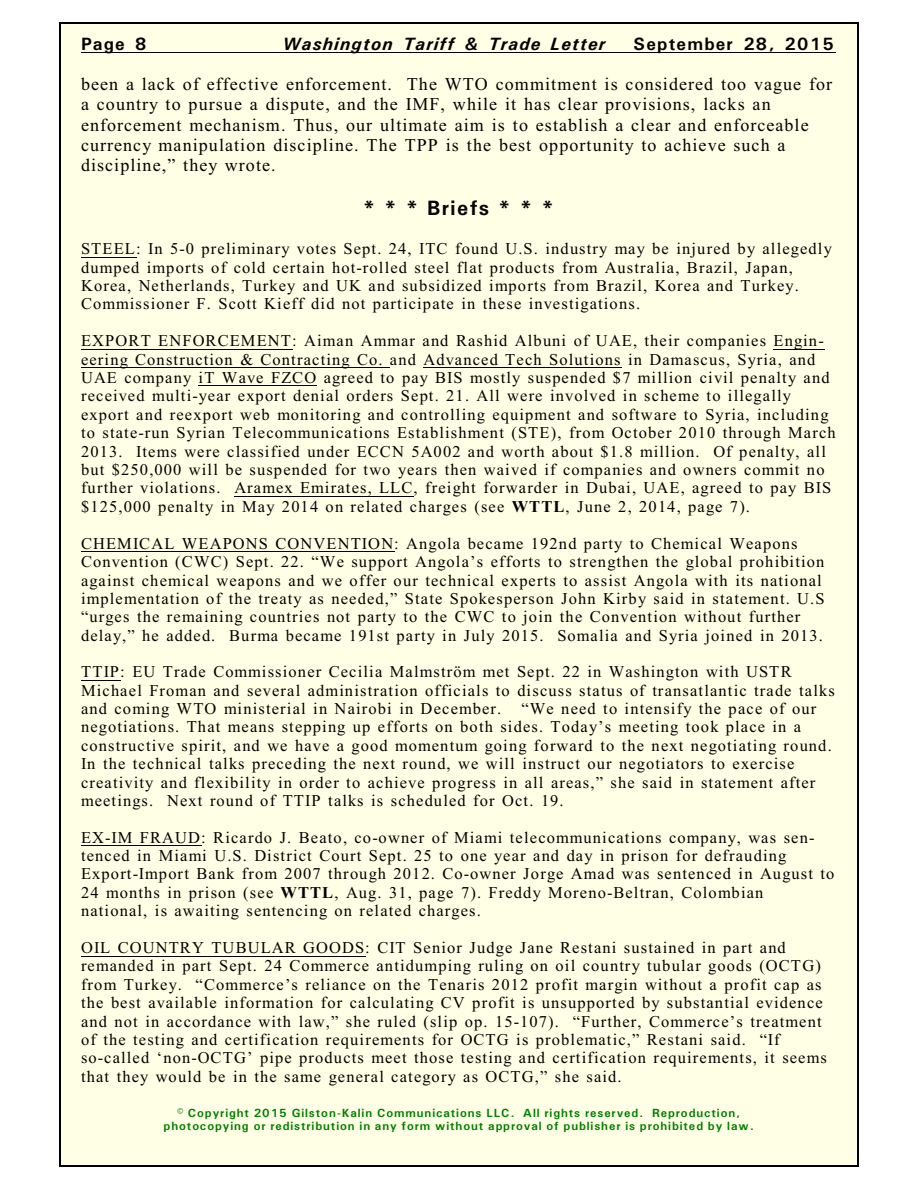
<style>
.page{position:relative;width:918px;height:1188px;background:#fff}
.page>*{position:absolute;margin:0;border:0;box-sizing:border-box;transform-origin:0 0}
.t1{font:700 21px "Univers";letter-spacing:.07em;color:#000}
.t2{font:18px/20.1px "Times New Roman";letter-spacing:.06em;color:#000}
.t3{font:italic 700 18px "Univers";letter-spacing:.07em;color:#000}
.t4{font:700 18px "Univers";letter-spacing:.075em;color:#000}
.t5{font:16.5px/18.3px "Times New Roman";letter-spacing:.07em;color:#000}
.t6{font:700 12px/13.6px "Univers";letter-spacing:.075em;color:#008000;text-align:center}
.s1{font-weight:700}
</style>
<div class="page">
<div style="left:59px;top:23px;width:800px;height:1143px;background:#ffffe6"></div>
<hr style="left:59px;top:23px;width:1px;height:1143px;background:#000">
<hr style="left:857px;top:23px;width:2px;height:1143px;background:#000">
<hr style="left:59px;top:23px;width:799px;height:1px;background:#000">
<hr style="left:59px;top:1165px;width:799px;height:1px;background:#000">
<hr style="left:81px;top:52px;width:754px;height:1px;background:#000">
<hr style="left:81px;top:257px;width:55px;height:1px;background:#000">
<hr style="left:81px;top:349px;width:211px;height:1px;background:#000">
<hr style="left:774px;top:349px;width:51px;height:1px;background:#000">
<hr style="left:81px;top:367px;width:309px;height:1px;background:#000">
<hr style="left:423px;top:367px;width:199px;height:1px;background:#000">
<hr style="left:199px;top:385px;width:118px;height:1px;background:#000">
<hr style="left:234px;top:496px;width:180px;height:1px;background:#000">
<hr style="left:81px;top:551px;width:313px;height:1px;background:#000">
<hr style="left:81px;top:680px;width:39px;height:1px;background:#000">
<hr style="left:81px;top:845px;width:120px;height:1px;background:#000">
<hr style="left:81px;top:956px;width:284px;height:1px;background:#000">
<p class="t4" style="left:81px;top:38px;width:67px">Page 8</p>
<p class="t3" style="left:283px;top:38px;width:324px">Washington Tariff &amp; Trade Letter</p>
<p class="t4" style="left:633px;top:38px;width:202px">September 28, 2015</p>
<p class="t2" style="left:81px;top:76px;width:753px">been a lack of effective enforcement. The WTO commitment is considered too vague for a country to pursue a dispute, and the IMF, while it has clear provisions, lacks an enforcement mechanism. Thus, our ultimate aim is to establish a clear and enforceable currency manipulation discipline. The TPP is the best opportunity to achieve such a discipline,” they wrote.</p>
<p class="t1" style="left:362px;top:200px;width:193px">* * * Briefs * * *</p>
<p class="t5" style="left:81px;top:241px;width:752px">STEEL: In 5-0 preliminary votes Sept. 24, ITC found U.S. industry may be injured by allegedly dumped imports of cold certain hot-rolled steel flat products from Australia, Brazil, Japan, Korea, Netherlands, Turkey and UK and subsidized imports from Brazil, Korea and Turkey.<br>Commissioner F. Scott Kieff did not participate in these investigations.</p>
<p class="t5" style="left:81px;top:333px;width:756px">EXPORT ENFORCEMENT: Aiman Ammar and Rashid Albuni of UAE, their companies Engin&shy;eering Construction &amp; Contracting Co. and Advanced Tech Solutions in Damascus, Syria, and UAE company iT Wave FZCO agreed to pay BIS mostly suspended $7 million civil penalty and received multi-year export denial orders Sept. 21. All were involved in scheme to illegally export and reexport web monitoring and controlling equipment and software to Syria, including to state-run Syrian Telecommunications Establishment (STE), from October 2010 through March 2013. Items were classified under ECCN 5A002 and worth about $1.8 million. Of penalty, all but $250,000 will be suspended for two years then waived if companies and owners commit no further violations. Aramex Emirates, LLC, freight forwarder in Dubai, UAE, agreed to pay BIS $125,000 penalty in May 2014 on related charges (see <span class="s1">WTTL</span>, June 2, 2014, page 7).</p>
<p class="t5" style="left:81px;top:536px;width:745px">CHEMICAL WEAPONS CONVENTION: Angola became 192nd party to Chemical Weapons Convention (CWC) Sept. 22. “We support Angola’s efforts to strengthen the global prohibition against chemical weapons and we offer our technical experts to assist Angola with its national implementation of the treaty as needed,” State Spokesperson John Kirby said in statement. U.S “urges the remaining countries not party to the CWC to join the Convention without further delay,” he added. Burma became 191st party in July 2015. Somalia and Syria joined in 2013.</p>
<p class="t5" style="left:81px;top:664px;width:755px">TTIP: EU Trade Commissioner Cecilia Malmström met Sept. 22 in Washington with USTR Michael Froman and several administration officials to discuss status of transatlantic trade talks and coming WTO ministerial in Nairobi in December. “We need to intensify the pace of our negotiations. That means stepping up efforts on both sides. Today’s meeting took place in a constructive spirit, and we have a good momentum going forward to the next negotiating round.<br>In the technical talks preceding the next round, we will instruct our negotiators to exercise creativity and flexibility in order to achieve progress in all areas,” she said in statement after meetings. Next round of TTIP talks is scheduled for Oct. 19.</p>
<p class="t5" style="left:81px;top:829px;width:755px">EX-IM FRAUD: Ricardo J. Beato, co-owner of Miami telecommunications company, was sen&shy;tenced in Miami U.S. District Court Sept. 25 to one year and day in prison for defrauding Export-Import Bank from 2007 through 2012. Co-owner Jorge Amad was sentenced in August to 24 months in prison (see <span class="s1">WTTL</span>, Aug. 31, page 7). Freddy Moreno-Beltran, Colombian<br>national, is awaiting sentencing on related charges.</p>
<p class="t5" style="left:81px;top:940px;width:747px">OIL COUNTRY TUBULAR GOODS: CIT Senior Judge Jane Restani sustained in part and remanded in part Sept. 24 Commerce antidumping ruling on oil country tubular goods (OCTG) from Turkey. “Commerce’s reliance on the Tenaris 2012 profit margin without a profit cap as the best available information for calculating CV profit is unsupported by substantial evidence and not in accordance with law,” she ruled (slip op. 15-107). “Further, Commerce’s treatment of the testing and certification requirements for OCTG is problematic,” Restani said. “If so-called ‘non-OCTG’ pipe products meet those testing and certification requirements, it seems that they would be in the same general category as OCTG,” she said.</p>
<p class="t6" style="left:164px;top:1107px;width:592px">© Copyright 2015 Gilston-Kalin Communications LLC. All rights reserved. Reproduction, photocopying or redistribution in any form without approval of publisher is prohibited by law.</p>
</div>
